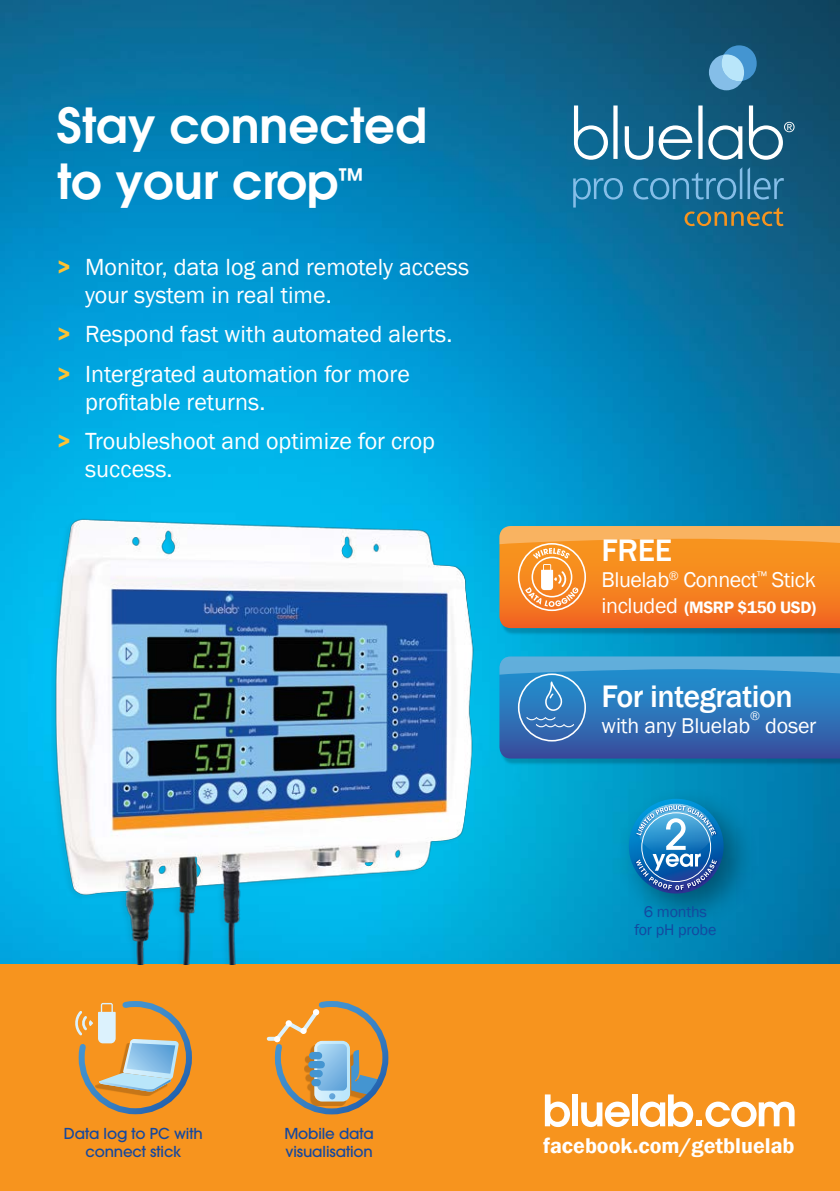
<style>
.page{position:relative;width:840px;height:1191px;background:#fff}
.page>*{position:absolute;margin:0;border:0;box-sizing:border-box;transform-origin:0 0}
.t1{font:600 48px/56px "ITC Avant Garde Pro";color:#fff}
.t2{font:500 32px "Franklin Gothic";letter-spacing:-.02em;color:#fff}
.t3{font:24px/39.4px "Franklin Gothic";color:#fff}
.t4{font:22px "Franklin Gothic";letter-spacing:-.02em;color:#fff}
.t5{font:600 22px "Franklin Gothic";color:#fff}
.t6{font:600 17px "Franklin Gothic";letter-spacing:-.02em;color:#fff}
.t7{font:16px/18px "Franklin Gothic";letter-spacing:-.01em;color:#14489f;text-align:center}
.t8{font:500 15px/18px "ITC Avant Garde Pro";letter-spacing:-.01em;color:#14489f;text-align:center}
.t9{font:12.8px "Franklin Gothic";color:#fff}
.s1{font-weight:600;color:#fec232}
.s2{font-weight:400;font-size:22px}
</style>
<div class="page">
<img style="left:0;top:0;width:839px;height:964px">
<div style="left:0;top:964px;width:839px;height:227px;background:#f7941e"></div>
<div style="left:615px;top:785px;width:143px;height:144px;background:#000;opacity:.37"></div>
<svg style="left:622px;top:798px;width:107px;height:102px;background:#2a87bb"></svg>
<div style="left:641px;top:812px;width:69px;height:70px;border:1px solid #fff;border-radius:50%"></div>
<img style="left:51px;top:516px;width:437px;height:448px">
<svg style="left:573px;top:105px;width:221px;height:55px"></svg>
<svg style="left:708px;top:45px;width:48px;height:45px;background:#5d9cc3"></svg>
<svg style="left:573px;top:178px;width:49px;height:29px"></svg>
<svg style="left:633px;top:167px;width:150px;height:32px;background:#28759d"></svg>
<svg style="left:684px;top:207px;width:98px;height:19px;background:#51706a"></svg>
<svg style="left:75px;top:1001px;width:117px;height:114px"></svg>
<svg style="left:266px;top:1001px;width:123px;height:114px"></svg>
<div style="left:499px;top:528px;width:340px;height:107px;background:#000;opacity:.2"></div>
<div style="left:499px;top:658px;width:340px;height:107px;background:#000;opacity:.2"></div>
<svg style="left:499px;top:526px;width:340px;height:102px;background:#f48c31"></svg>
<svg style="left:544px;top:1094px;width:25px;height:33px"></svg>
<div style="left:572px;top:1094px;width:5px;height:32px;background:#fff"></div>
<svg style="left:581px;top:1101px;width:48px;height:26px"></svg>
<div style="left:631px;top:1094px;width:6px;height:32px;background:#fff"></div>
<svg style="left:640px;top:1094px;width:154px;height:33px"></svg>
<svg style="left:499px;top:656px;width:340px;height:102px;background:#367cbd"></svg>
<h1 class="t1" style="left:57px;top:97px;width:371px">Stay connected to your crop<sup>™</sup></h1>
<p class="t3" style="left:85px;top:253px;width:385px;line-height:28px;text-indent:-28px"><span class="s1">&gt;</span> Monitor, data log and remotely access your system in real time.</p>
<p class="t3" style="left:57px;top:315px;width:397px"><span class="s1">&gt;</span> Respond fast with automated alerts. <span class="s1">&gt;</span> Intergrated automation for more</p>
<p class="t3" style="left:57px;top:382px;width:379px;text-indent:28px">profitable returns.<br><span class="s1">&gt;</span> Troubleshoot and optimize for crop</p>
<p class="t3" style="left:85px;top:450px;width:89px">success.</p>
<h2 class="t2" style="left:601px;top:531px;width:72px">FREE</h2>
<p class="t4" style="left:601px;top:566px;width:215px">Bluelab<sup>®</sup> Connect<sup>™</sup> Stick</p>
<p class="t6" style="left:601px;top:597px;width:216px"><span class="s2">included</span> (MSRP $150 USD)</p>
<h2 class="t2" style="left:601px;top:676px;width:192px">For integration</h2>
<p class="t4" style="left:601px;top:712px;width:150px">with any Bluelab</p>
<p class="t9" style="left:749px;top:708px;width:11px">®</p>
<p class="t4" style="left:764px;top:712px;width:53px">doser</p>
<p class="t7" style="left:634px;top:903px;width:83px">6 months for pH probe</p>
<p class="t8" style="left:64px;top:1124px;width:140px">Data log to PC with connect stick</p>
<p class="t8" style="left:284px;top:1124px;width:91px;text-align:left">Mobile data visualisation</p>
<p class="t5" style="left:542px;top:1131px;width:253px">facebook.com/getbluelab</p>
</div>
